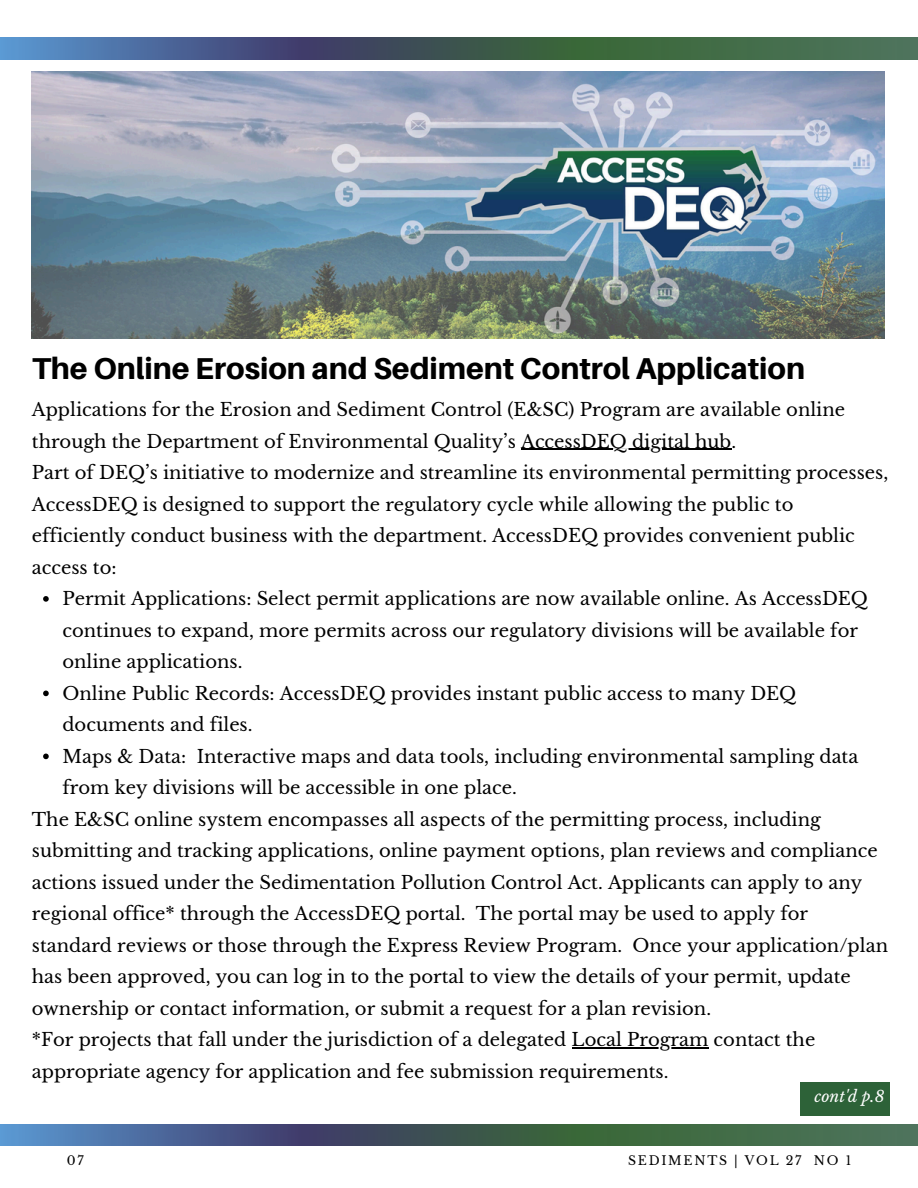
<style>
.page{position:relative;width:918px;height:1188px;background:#fff}
.page>*{position:absolute;margin:0;border:0;box-sizing:border-box;transform-origin:0 0}
.t1{font:800 30.15px "Aileron";color:#000}
.t2{font:18px/31.5px "Libre Baskerville";color:#000}
.t3{font:italic 15.6px "Libre Baskerville";color:#fff}
.t4{font:12.45px "Libre Baskerville";letter-spacing:.14em;color:#000}
</style>
<div class="page">
<img style="left:0;top:38px;width:917px;height:21px">
<img style="left:0;top:1125px;width:918px;height:21px">
<img style="left:32px;top:72px;width:853px;height:267px">
<hr style="left:521px;top:449px;width:210px;height:1px;background:#000">
<svg style="left:43px;top:596px;width:6px;height:6px"></svg>
<svg style="left:43px;top:691px;width:6px;height:5px"></svg>
<svg style="left:43px;top:754px;width:6px;height:5px"></svg>
<hr style="left:572px;top:1047px;width:136px;height:1px;background:#000">
<div style="left:801px;top:1082px;width:89px;height:34px;background:#2d6238"></div>
<p class="t1" style="left:32px;top:349px;width:775px">The Online Erosion and Sediment Control Application</p>
<p class="t2" style="left:32px;top:394px;width:815px">Applications for the Erosion and Sediment Control (E&amp;SC) Program are available online through the Department of Environmental Quality’s AccessDEQ digital hub.</p>
<h2 class="t2" style="left:32px;top:457px;width:858px">Part of DEQ’s initiative to modernize and streamline its environmental permitting processes,</h2>
<h2 class="t2" style="left:32px;top:489px;width:763px">AccessDEQ is designed to support the regulatory cycle while allowing the public to</h2>
<h2 class="t2" style="left:32px;top:520px;width:825px">efficiently conduct business with the department. AccessDEQ provides convenient public</h2>
<h2 class="t2" style="left:32px;top:552px;width:86px">access to:</h2>
<h2 class="t2" style="left:62px;top:583px;width:807px">Permit Applications: Select permit applications are now available online. As AccessDEQ</h2>
<h2 class="t2" style="left:62px;top:615px;width:797px">continues to expand, more permits across our regulatory divisions will be available for</h2>
<p class="t2" style="left:62px;top:646px;width:735px">online applications.<br>Online Public Records: AccessDEQ provides instant public access to many DEQ documents and files.</p>
<h3 class="t2" style="left:62px;top:741px;width:797px">Maps &amp; Data: Interactive maps and data tools, including environmental sampling data from key divisions will be accessible in one place.</h3>
<p class="t2" style="left:32px;top:804px;width:858px">The E&amp;SC online system encompasses all aspects of the permitting process, including submitting and tracking applications, online payment options, plan reviews and compliance actions issued under the Sedimentation Pollution Control Act. Applicants can apply to any regional office* through the AccessDEQ portal. The portal may be used to apply for standard reviews or those through the Express Review Program. Once your application/plan has been approved, you can log in to the portal to view the details of your permit, update ownership or contact information, or submit a request for a plan revision.<br>*For projects that fall under the jurisdiction of a delegated Local Program contact the</p>
<p class="t2" style="left:32px;top:1056px;width:638px">appropriate agency for application and fee submission requirements.</p>
<p class="t3" style="left:815px;top:1087px;width:72px">cont'd p.8</p>
<h2 class="t4" style="left:67px;top:1153px;width:18px">07</h2>
<h1 class="t4" style="left:628px;top:1153px;width:225px">SEDIMENTS | VOL 27 NO 1</h1>
</div>
